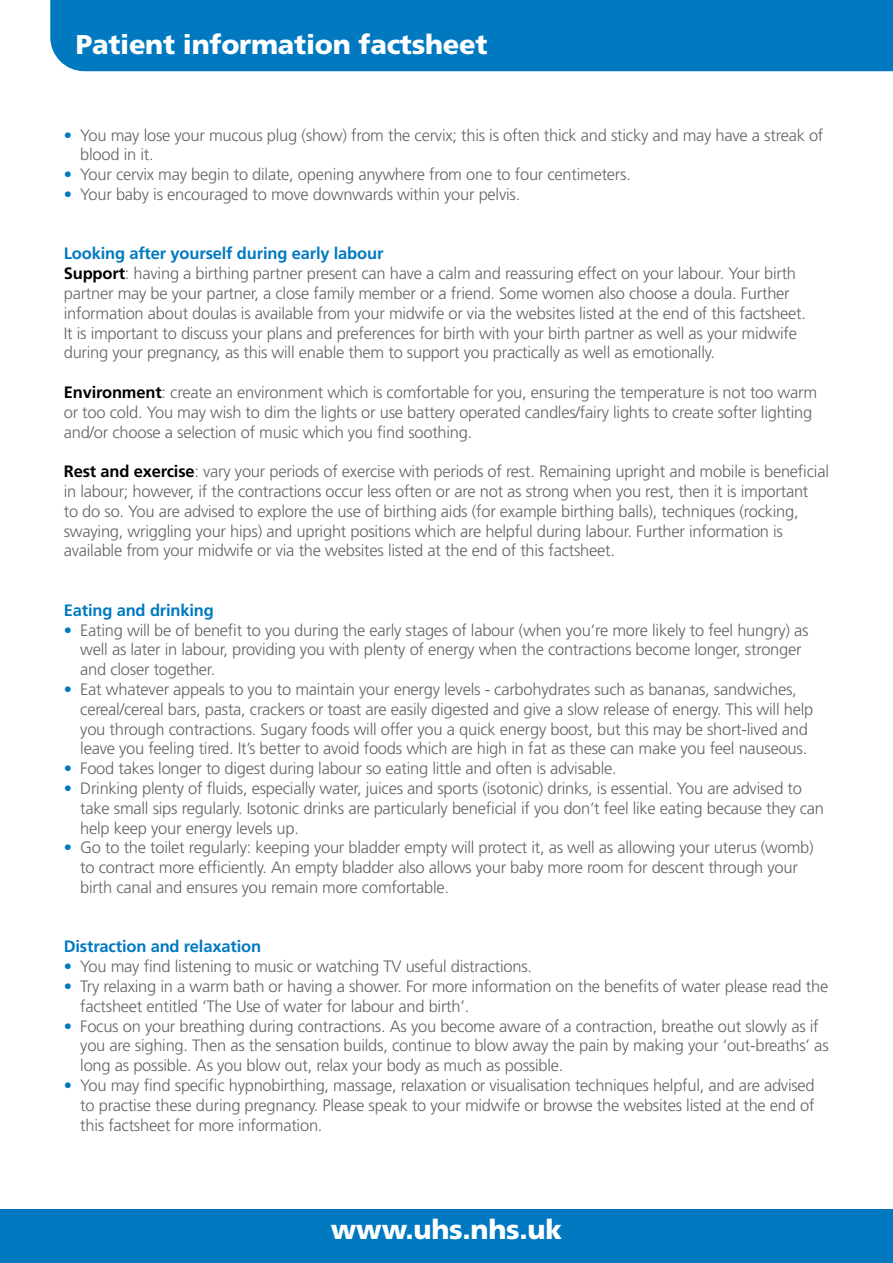
<style>
.page{position:relative;width:893px;height:1263px;background:#fff}
.page>*{position:absolute;margin:0;border:0;box-sizing:border-box;transform-origin:0 0}
.t1{font:900 27.15px "Frutiger";letter-spacing:-.01em;color:#fff}
.t2{font:300 16.5px/19.8px "Frutiger";letter-spacing:-.015em;color:#636466}
.t3{font:700 16.5px "Frutiger";letter-spacing:-.01em;color:#0079c1}
.s1{color:#0079c1}
.s2{font-weight:700;color:#0079c1}
.s3{font-weight:700;color:#000}
</style>
<div class="page">
<div style="left:50px;top:0;width:843px;height:71px;background:#0079c1"></div>
<div style="left:0;top:1209px;width:893px;height:54px;background:#0079c1"></div>
<h1 class="t1" style="left:76px;top:28px;width:413px">Patient information factsheet</h1>
<p class="t2" style="left:80px;top:125px;width:745px;text-indent:-16px"><span class="s1">•</span> You may lose your mucous plug (show) from the cervix; this is often thick and sticky and may have a streak of blood in it.</p>
<p class="t2" style="left:64px;top:164px;width:569px"><span class="s1">•</span> Your cervix may begin to dilate, opening anywhere from one to four centimeters.</p>
<p class="t2" style="left:64px;top:184px;width:458px"><span class="s1">•</span> Your baby is encouraged to move downwards within your pelvis.</p>
<p class="t2" style="left:64px;top:244px;width:744px"><span class="s2">Looking after yourself during early labour<br></span><span class="s3">Support</span>: having a birthing partner present can have a calm and reassuring effect on your labour. Your birth partner may be your partner, a close family member or a friend. Some women also choose a doula. Further information about doulas is available from your midwife or via the websites listed at the end of this factsheet.<br>It is important to discuss your plans and preferences for birth with your birth partner as well as your midwife during your pregnancy, as this will enable them to support you practically as well as emotionally.</p>
<p class="t2" style="left:64px;top:382px;width:755px"><span class="s3">Environment</span>: create an environment which is comfortable for you, ensuring the temperature is not too warm or too cold. You may wish to dim the lights or use battery operated candles/fairy lights to create softer lighting and/or choose a selection of music which you find soothing.</p>
<p class="t2" style="left:64px;top:461px;width:767px"><span class="s3">Rest and exercise</span>: vary your periods of exercise with periods of rest. Remaining upright and mobile is beneficial in labour; however, if the contractions occur less often or are not as strong when you rest, then it is important<br>to do so. You are advised to explore the use of birthing aids (for example birthing balls), techniques (rocking, swaying, wriggling your hips) and upright positions which are helpful during labour. Further information is available from your midwife or via the websites listed at the end of this factsheet.</p>
<p class="t3" style="left:64px;top:600px;width:152px">Eating and drinking</p>
<p class="t2" style="left:80px;top:620px;width:730px;text-indent:-16px"><span class="s1">•</span> Eating will be of benefit to you during the early stages of labour (when you’re more likely to feel hungry) as well as later in labour, providing you with plenty of energy when the contractions become longer, stronger and closer together.</p>
<p class="t2" style="left:80px;top:679px;width:734px;text-indent:-16px"><span class="s1">•</span> Eat whatever appeals to you to maintain your energy levels - carbohydrates such as bananas, sandwiches, cereal/cereal bars, pasta, crackers or toast are easily digested and give a slow release of energy. This will help you through contractions. Sugary foods will offer you a quick energy boost, but this may be short-lived and leave you feeling tired. It’s better to avoid foods which are high in fat as these can make you feel nauseous.</p>
<p class="t2" style="left:64px;top:758px;width:554px"><span class="s1">•</span> Food takes longer to digest during labour so eating little and often is advisable.</p>
<p class="t2" style="left:80px;top:778px;width:745px;text-indent:-16px"><span class="s1">•</span> Drinking plenty of fluids, especially water, juices and sports (isotonic) drinks, is essential. You are advised to take small sips regularly. Isotonic drinks are particularly beneficial if you don’t feel like eating because they can help keep your energy levels up.</p>
<p class="t2" style="left:80px;top:838px;width:735px;text-indent:-16px"><span class="s1">•</span> Go to the toilet regularly: keeping your bladder empty will protect it, as well as allowing your uterus (womb) to contract more efficiently. An empty bladder also allows your baby more room for descent through your birth canal and ensures you remain more comfortable.</p>
<p class="t3" style="left:64px;top:937px;width:199px">Distraction and relaxation</p>
<p class="t2" style="left:64px;top:956px;width:470px"><span class="s1">•</span> You may find listening to music or watching TV useful distractions.</p>
<p class="t2" style="left:80px;top:976px;width:749px;text-indent:-16px"><span class="s1">•</span> Try relaxing in a warm bath or having a shower. For more information on the benefits of water please read the factsheet entitled ‘The Use of water for labour and birth’.</p>
<p class="t2" style="left:80px;top:1016px;width:750px;text-indent:-16px"><span class="s1">•</span> Focus on your breathing during contractions. As you become aware of a contraction, breathe out slowly as if you are sighing. Then as the sensation builds, continue to blow away the pain by making your ‘out-breaths’ as long as possible. As you blow out, relax your body as much as possible.</p>
<p class="t2" style="left:80px;top:1075px;width:736px;text-align:justify;text-indent:-16px"><span class="s1">•</span> You may find specific hypnobirthing, massage, relaxation or visualisation techniques helpful, and are advised to practise these during pregnancy. Please speak to your midwife or browse the websites listed at the end of this factsheet for more information.</p>
<h1 class="t1" style="left:331px;top:1213px;width:233px">www.uhs.nhs.uk</h1>
</div>
